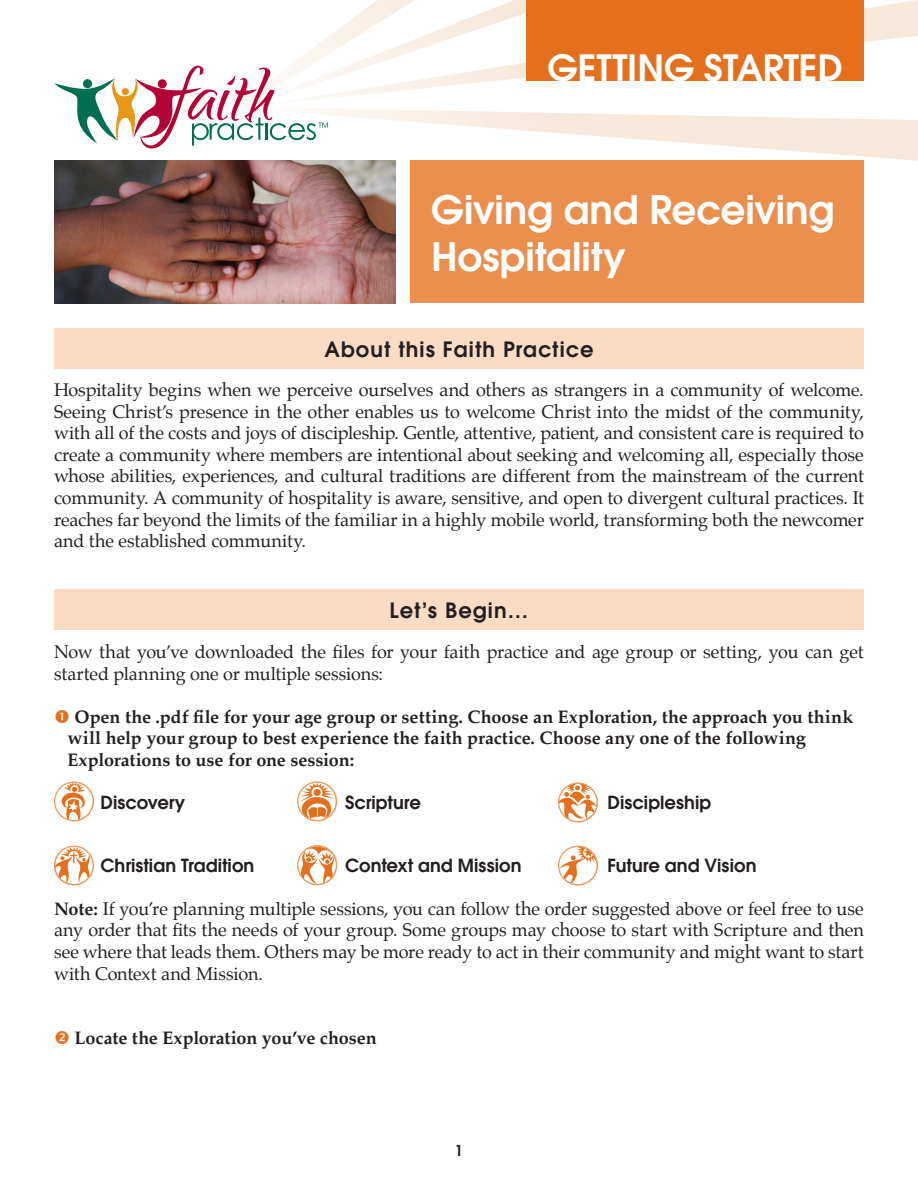
<style>
.page{position:relative;width:918px;height:1188px;background:#fff}
.page>*{position:absolute;margin:0;border:0;box-sizing:border-box;transform-origin:0 0}
.t1{font:600 39px/46.8px "Avant Garde";color:#fff}
.t2{font:600 36px "Avant Garde";letter-spacing:.11em;color:#fff}
.t3{font:600 21px "Avant Garde";letter-spacing:.05em;color:#231f20}
.t4{font:18px/21.6px "Palatino";letter-spacing:-.01em;color:#231f20;text-align:justify}
.t5{font:700 18px/21.6px "Palatino";letter-spacing:-.005em;color:#231f20}
.t6{font:600 18px "Avant Garde";color:#231f20}
.t7{font:600 15px "Avant Garde";color:#231f20}
.s1{font-weight:700}
</style>
<div class="page">
<svg style="left:235px;top:0;width:683px;height:161px"></svg>
<svg style="left:54px;top:66px;width:274px;height:82px"></svg>
<div style="left:526px;top:0;width:338px;height:81px;background:#e4701e"></div>
<div style="left:54px;top:328px;width:810px;height:41px;background:#fadcc4"></div>
<div style="left:54px;top:589px;width:810px;height:41px;background:#fadcc4"></div>
<div style="left:411px;top:161px;width:453px;height:142px;background:#eb8f4e"></div>
<img style="left:54px;top:161px;width:342px;height:142px">
<svg style="left:54px;top:782px;width:40px;height:39px"></svg>
<svg style="left:297px;top:782px;width:40px;height:39px"></svg>
<svg style="left:558px;top:783px;width:40px;height:39px"></svg>
<svg style="left:297px;top:845px;width:40px;height:40px"></svg>
<svg style="left:558px;top:846px;width:40px;height:40px"></svg>
<svg style="left:54px;top:846px;width:40px;height:39px"></svg>
<p class="t2" style="left:548px;top:44px;width:297px">getting started</p>
<p class="t1" style="left:431px;top:186px;width:405px">Giving and Receiving<br>Hospitality</p>
<p class="t3" style="left:324px;top:336px;width:271px">About this Faith Practice</p>
<p class="t4" style="left:54px;top:379px;width:811px">Hospitality begins when we perceive ourselves and others as strangers in a community of welcome.<br>Seeing Christ’s presence in the other enables us to welcome Christ into the midst of the community, with all of the costs and joys of discipleship. Gentle, attentive, patient, and consistent care is required to create a community where members are intentional about seeking and welcoming all, especially those whose abilities, experiences, and cultural traditions are different from the mainstream of the current community. A community of hospitality is aware, sensitive, and open to divergent cultural practices. It reaches far beyond the limits of the familiar in a highly mobile world, transforming both the newcomer and the established community.</p>
<p class="t3" style="left:390px;top:596px;width:140px">Let’s Begin…</p>
<p class="t4" style="left:54px;top:641px;width:811px">Now that you’ve downloaded the files for your faith practice and age group or setting, you can get started planning one or multiple sessions:</p>
<p class="t5" style="left:68px;top:705px;width:787px;text-indent:7px">Open the .pdf file for your age group or setting. Choose an Exploration, the approach you think will help your group to best experience the faith practice. Choose any one of the following<br>Explorations to use for one session:</p>
<p class="t6" style="left:101px;top:790px;width:86px">Discovery</p>
<p class="t6" style="left:345px;top:790px;width:77px">Scripture</p>
<p class="t6" style="left:608px;top:790px;width:105px">Discipleship</p>
<p class="t6" style="left:101px;top:853px;width:155px">Christian Tradition</p>
<p class="t6" style="left:345px;top:853px;width:178px">Context and Mission</p>
<p class="t6" style="left:608px;top:853px;width:150px">Future and Vision</p>
<p class="t4" style="left:54px;top:898px;width:811px"><span class="s1">Note:</span> If you’re planning multiple sessions, you can follow the order suggested above or feel free to use any order that fits the needs of your group. Some groups may choose to start with Scripture and then see where that leads them. Others may be more ready to act in their community and might want to start with Context and Mission.</p>
<p class="t5" style="left:75px;top:1027px;width:304px">Locate the Exploration you’ve chosen</p>
<p class="t7" style="left:455px;top:1141px;width:10px">1</p>
</div>
